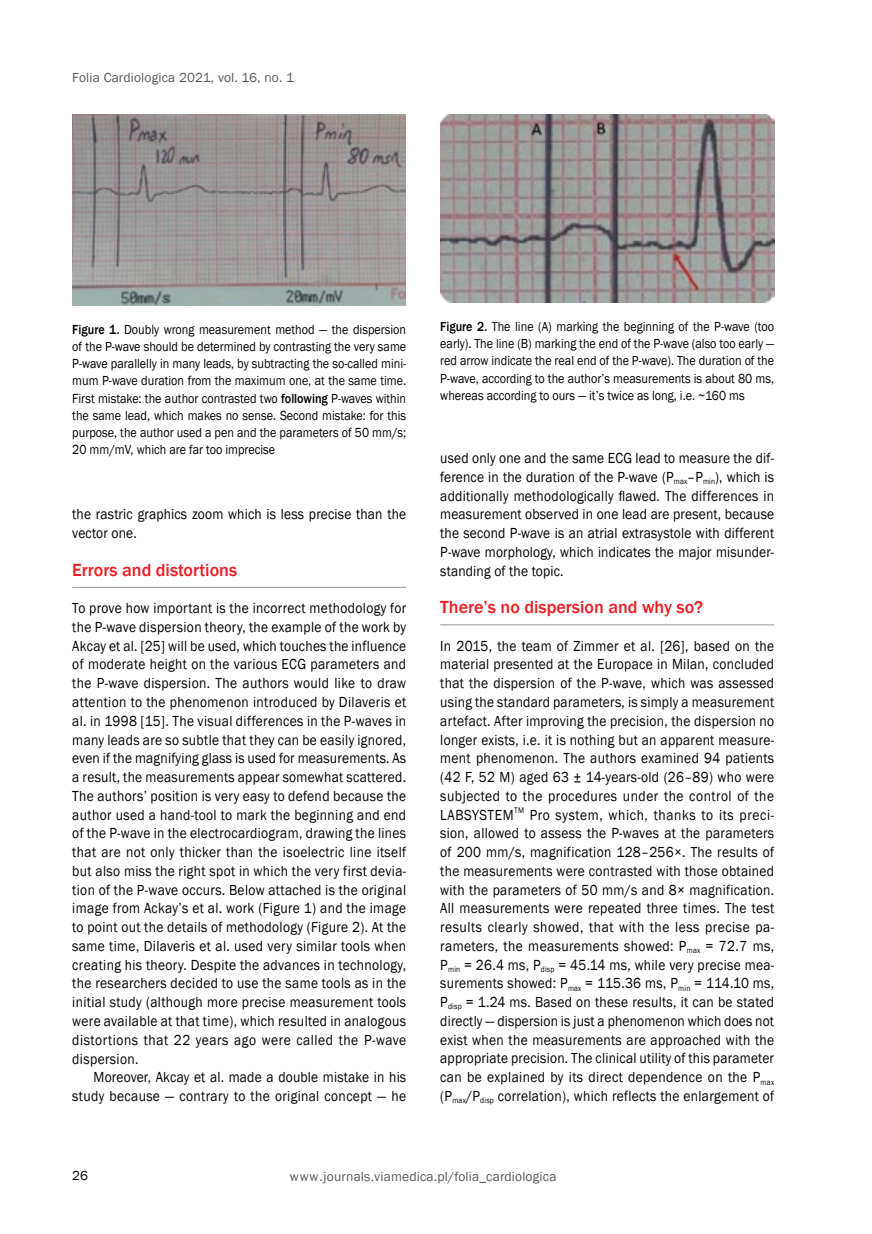
<style>
.page{position:relative;width:872px;height:1234px;background:#fff}
.page>*{position:absolute;margin:0;border:0;box-sizing:border-box;transform-origin:0 0}
.t1{font:500 18px "Franklin Gothic";color:#ed1d24}
.t2{font:15px/18.8px "Franklin Gothic";letter-spacing:.02em;color:#000;text-align:justify;scale:.9 1}
.t3{font:13.5px/17.2px "Franklin Gothic";color:#000;text-align:justify;scale:.9 1}
.t4{font:13.5px "Franklin Gothic";letter-spacing:.01em;color:#58595b}
.t5{font:13.5px "Franklin Gothic";color:#000}
.t6{font:8.25px "Franklin Gothic";color:#000;scale:.9 1}
.s1{font-weight:500}
</style>
<div class="page">
<hr style="left:72px;top:587px;width:334px;height:1px;background:#939598">
<hr style="left:440px;top:624px;width:334px;height:1px;background:#939598">
<img style="left:72px;top:115px;width:334px;height:190px">
<img style="left:440px;top:115px;width:334px;height:187px">
<p class="t4" style="left:72px;top:69px;width:223px">Folia Cardiologica 2021, vol. 16, no. 1</p>
<p class="t3" style="left:72px;top:321px;width:372px"><span class="s1">Figure 1.</span> Doubly wrong measurement method — the dispersion of the P-wave should be determined by contrasting the very same P-wave parallelly in many leads, by subtracting the so-called mini&shy;mum P-wave duration from the maximum one, at the same time.<br>First mistake: the author contrasted two <span class="s1">following</span> P-waves within the same lead, which makes no sense. Second mistake: for this purpose, the author used a pen and the parameters of 50 mm/s; 20 mm/mV, which are far too imprecise</p>
<p class="t3" style="left:440px;top:318px;width:372px"><span class="s1">Figure 2.</span> The line (A) marking the beginning of the P-wave (too early). The line (B) marking the end of the P-wave (also too early — red arrow indicate the real end of the P-wave). The duration of the P-wave, according to the author’s measurements is about 80 ms, whereas according to ours — it’s twice as long, i.e. ~160 ms</p>
<p class="t2" style="left:440px;top:449px;width:372px">used only one and the same ECG lead to measure the dif&shy;ference in the duration of the P-wave (P<sub>max</sub>–P<sub>min</sub>), which is additionally methodologically flawed. The differences in measurement observed in one lead are present, because the second P-wave is an atrial extrasystole with different P-wave morphology, which indicates the major misunder&shy;standing of the topic.</p>
<p class="t1" style="left:440px;top:596px;width:264px">There’s no dispersion and why so?</p>
<p class="t2" style="left:440px;top:636px;width:372px">In 2015, the team of Zimmer et al. [26], based on the material presented at the Europace in Milan, concluded that the dispersion of the P-wave, which was assessed using the standard parameters, is simply a measurement artefact. After improving the precision, the dispersion no longer exists, i.e. it is nothing but an apparent measure&shy;ment phenomenon. The authors examined 94 patients (42 F, 52 M) aged 63 ± 14-years-old (26–89) who were subjected to the procedures under the control of the LABSYSTEM</p>
<p class="t2" style="left:72px;top:505px;width:372px">the rastric graphics zoom which is less precise than the vector one.</p>
<p class="t1" style="left:72px;top:558px;width:166px">Errors and distortions</p>
<p class="t2" style="left:72px;top:599px;width:372px">To prove how important is the incorrect methodology for the P-wave dispersion theory, the example of the work by Akcay et al. [25] will be used, which touches the influence of moderate height on the various ECG parameters and the P-wave dispersion. The authors would like to draw attention to the phenomenon introduced by Dilaveris et al. in 1998 [15]. The visual differences in the P-waves in many leads are so subtle that they can be easily ignored, even if the magnifying glass is used for measurements. As a result, the measurements appear somewhat scattered.<br>The authors’ position is very easy to defend because the author used a hand-tool to mark the beginning and end of the P-wave in the electrocardiogram, drawing the lines that are not only thicker than the isoelectric line itself but also miss the right spot in which the very first devia&shy;tion of the P-wave occurs. Below attached is the original image from Ackay’s et al. work (Figure 1) and the image to point out the details of methodology (Figure 2). At the same time, Dilaveris et al. used very similar tools when creating his theory. Despite the advances in technology, the researchers decided to use the same tools as in the initial study (although more precise measurement tools were available at that time), which resulted in analogous distortions that 22 years ago were called the P-wave dispersion.</p>
<p class="t2" style="left:72px;top:1067px;width:372px;text-align:right">Moreover, Akcay et al. made a double mistake in his study because — contrary to the original concept — he</p>
<p class="t6" style="left:514px;top:804px;width:13px">TM</p>
<p class="t2" style="left:440px;top:805px;width:372px;text-indent:89px">Pro system, which, thanks to its preci&shy;sion, allowed to assess the P-waves at the parameters of 200 mm/s, magnification 128–256×. The results of the measurements were contrasted with those obtained with the parameters of 50 mm/s and 8× magnification.<br>All measurements were repeated three times. The test results clearly showed, that with the less precise pa&shy;rameters, the measurements showed: P<sub>max</sub> = 72.7 ms, P<sub>min</sub> = 26.4 ms, P<sub>disp</sub> = 45.14 ms, while very precise mea&shy;surements showed: P<sub>max</sub> = 115.36 ms, P<sub>min</sub> = 114.10 ms, P<sub>disp</sub> = 1.24 ms. Based on these results, it can be stated directly — dispersion is just a phenomenon which does not exist when the measurements are approached with the appropriate precision. The clinical utility of this parameter can be explained by its direct dependence on the P<sub>max </sub>(P<sub>max</sub>/P<sub>disp</sub> correlation), which reflects the enlargement of</p>
<p class="t5" style="left:72px;top:1166px;width:17px">26</p>
<p class="t4" style="left:290px;top:1168px;width:268px">www.journals.viamedica.pl/folia_cardiologica</p>
</div>
